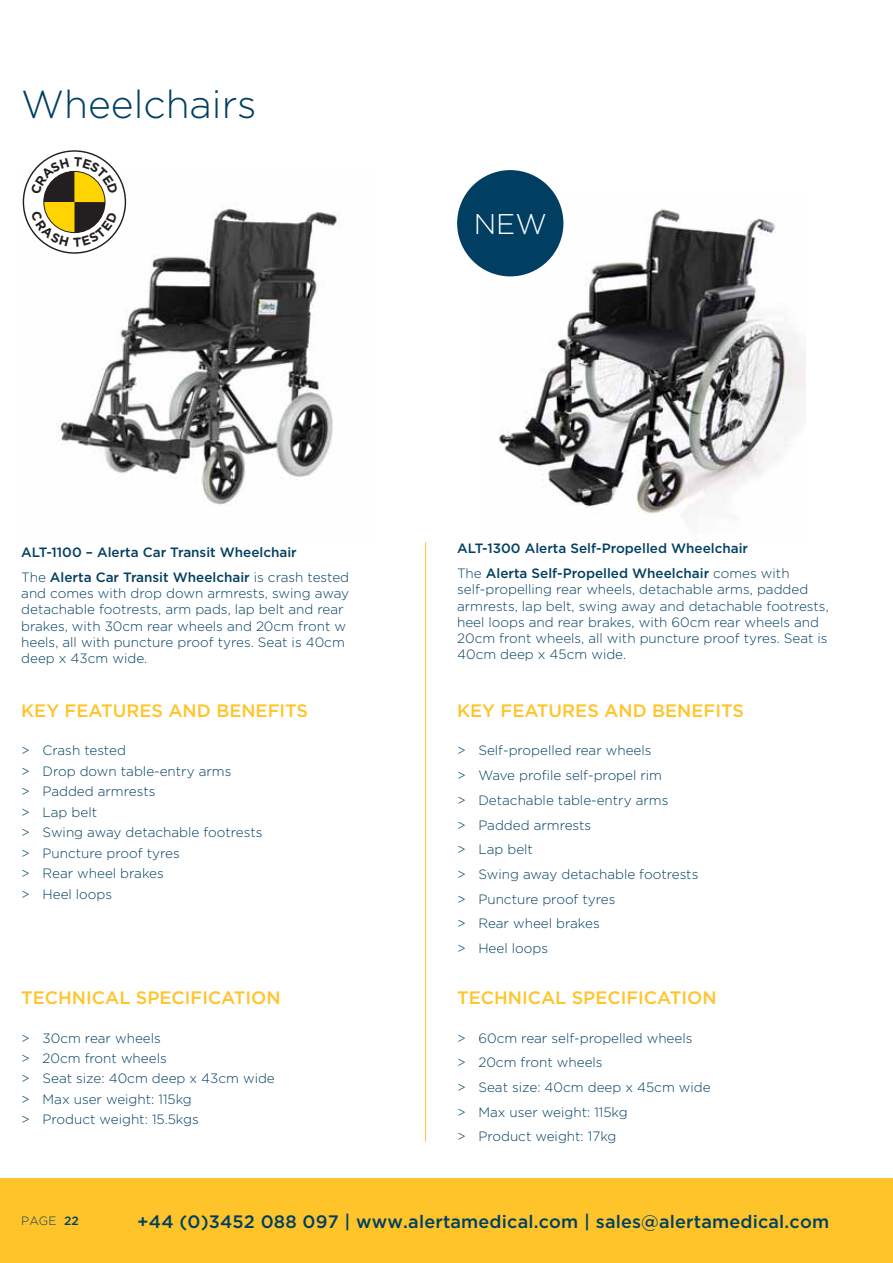
<style>
.page{position:relative;width:893px;height:1263px;background:#fff}
.page>*{position:absolute;margin:0;border:0;box-sizing:border-box;transform-origin:0 0}
.t1{font:300 39px "Gotham";color:#003f62}
.t2{font:300 28.5px "Gotham";color:#fff}
.t3{font:500 18px "Gotham";color:#ffc429}
.t4{font:500 18px "Gotham";letter-spacing:.01em;color:#003f62}
.t5{font:300 13.5px/24.8px "Gotham";color:#003f62}
.t6{font:500 13.5px/24.8px "Gotham";color:#003f62}
.t7{font:300 12px "Gotham";color:#003f62}
.s1{font-weight:300}
.s2{font-weight:500}
</style>
<div class="page">
<div style="left:0;top:1178px;width:893px;height:85px;background:#ffc429"></div>
<img style="left:57px;top:207px;width:283px;height:298px">
<img style="left:481px;top:194px;width:325px;height:347px">
<svg style="left:21px;top:149px;width:107px;height:106px"></svg>
<div style="left:457px;top:170px;width:106px;height:106px;background:#003f62;border-radius:50%"></div>
<hr style="left:425px;top:542px;width:1px;height:600px;background:#ffc429">
<svg style="left:31px;top:157px;width:87px;height:90px"></svg>
<h1 class="t1" style="left:21px;top:89px;width:237px">Wheelchairs</h1>
<h2 class="t2" style="left:474px;top:213px;width:75px">NEW</h2>
<p class="t6" style="left:21px;top:541px;width:329px">ALT-1100 – Alerta Car Transit Wheelchair<br><span class="s1">The</span> Alerta Car Transit Wheelchair <span class="s1">is crash tested</span></p>
<p class="t5" style="left:21px;top:586px;width:329px;line-height:16.2px">and comes with drop down armrests, swing away detachable footrests, arm pads, lap belt and rear brakes, with 30cm rear wheels and 20cm front w heels, all with puncture proof tyres. Seat is 40cm deep x 43cm wide.</p>
<p class="t6" style="left:457px;top:537px;width:334px">ALT-1300 Alerta Self-Propelled Wheelchair<br><span class="s1">The</span> Alerta Self-Propelled Wheelchair <span class="s1">comes with</span></p>
<p class="t5" style="left:457px;top:582px;width:373px;line-height:16.2px">self-propelling rear wheels, detachable arms, padded armrests, lap belt, swing away and detachable footrests, heel loops and rear brakes, with 60cm rear wheels and 20cm front wheels, all with puncture proof tyres. Seat is 40cm deep x 45cm wide.</p>
<h3 class="t3" style="left:21px;top:703px;width:288px">KEY FEATURES AND BENEFITS</h3>
<h3 class="t3" style="left:457px;top:703px;width:288px">KEY FEATURES AND BENEFITS</h3>
<p class="t5" style="left:21px;top:741px;width:243px;line-height:20.4px">&gt; Crash tested<br>&gt; Drop down table-entry arms<br>&gt; Padded armrests<br>&gt; Lap belt<br>&gt; Swing away detachable footrests &gt; Puncture proof tyres<br>&gt; Rear wheel brakes<br>&gt; Heel loops</p>
<p class="t5" style="left:457px;top:739px;width:243px">&gt; Self-propelled rear wheels<br>&gt; Wave profile self-propel rim<br>&gt; Detachable table-entry arms<br>&gt; Padded armrests<br>&gt; Lap belt<br>&gt; Swing away detachable footrests &gt; Puncture proof tyres<br>&gt; Rear wheel brakes<br>&gt; Heel loops</p>
<h3 class="t3" style="left:21px;top:990px;width:261px">TECHNICAL SPECIFICATION</h3>
<h3 class="t3" style="left:457px;top:990px;width:261px">TECHNICAL SPECIFICATION</h3>
<p class="t5" style="left:21px;top:1028px;width:255px;line-height:20.4px">&gt; 30cm rear wheels<br>&gt; 20cm front wheels<br>&gt; Seat size: 40cm deep x 43cm wide &gt; Max user weight: 115kg<br>&gt; Product weight: 15.5kgs</p>
<p class="t5" style="left:457px;top:1026px;width:255px">&gt; 60cm rear self-propelled wheels<br>&gt; 20cm front wheels<br>&gt; Seat size: 40cm deep x 45cm wide &gt; Max user weight: 115kg<br>&gt; Product weight: 17kg</p>
<p class="t7" style="left:21px;top:1217px;width:59px">PAGE <span class="s2">22</span></p>
<h3 class="t4" style="left:137px;top:1215px;width:693px">+44 (0)3452 088 097 | www.alertamedical.com | sales@alertamedical.com</h3>
</div>
